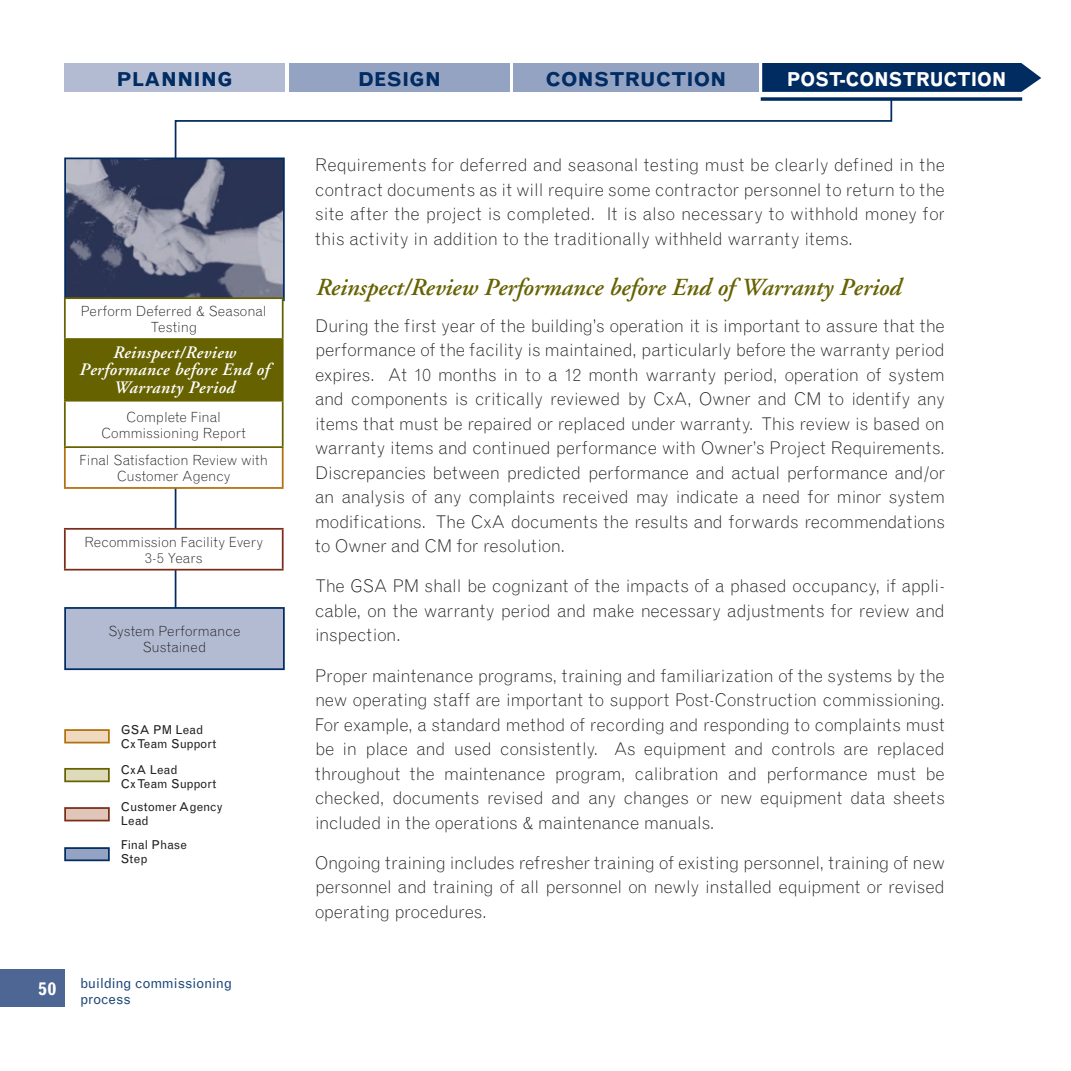
<style>
.page{position:relative;width:1071px;height:1071px;background:#fff}
.page>*{position:absolute;margin:0;border:0;box-sizing:border-box;transform-origin:0 0}
.t1{font:italic 600 24.5px "Adobe Garamond";letter-spacing:-.005em;color:#676200}
.t2{font:700 19.25px "Grotesque";color:#002c62}
.t3{font:700 19.25px "Grotesque";letter-spacing:-.01em;color:#fff;scale:.9 1}
.t4{font:300 17.5px/24.5px "Grotesque";letter-spacing:-.005em;color:#231f20;text-align:justify}
.t5{font:italic 600 17.5px/17.5px "Adobe Garamond";letter-spacing:.02em;color:#fff;text-align:center}
.t6{font:700 17.5px "Grotesque";color:#fff}
.t7{font:300 14px/15.8px "Grotesque";letter-spacing:-.005em;color:#231f20;text-align:center}
.t8{font:14px/15.8px "Grotesque";letter-spacing:-.01em;color:#1c4779}
.t9{font:12.25px/14px "Grotesque";letter-spacing:.005em;color:#231f20}
</style>
<div class="page">
<div style="left:0;top:969px;width:64px;height:38px;background:#4e6693"></div>
<svg style="left:174px;top:97px;width:719px;height:510px"></svg>
<svg style="left:761px;top:97px;width:261px;height:4px"></svg>
<svg style="left:762px;top:63px;width:279px;height:29px"></svg>
<div style="left:513px;top:63px;width:246px;height:29px;background:#95a3c3"></div>
<div style="left:64px;top:63px;width:221px;height:29px;background:#b3bbd3"></div>
<div style="left:289px;top:63px;width:221px;height:29px;background:#95a3c3"></div>
<img style="left:67px;top:161px;width:215px;height:136px">
<div style="left:64px;top:158px;width:221px;height:143px;border:2px solid #002c62"></div>
<div style="left:65px;top:608px;width:219px;height:61px;background:#b3bbd3"></div>
<div style="left:64px;top:607px;width:221px;height:63px;border:2px solid #002c62"></div>
<div style="left:65px;top:730px;width:44px;height:13px;background:#efdabf"></div>
<div style="left:64px;top:729px;width:46px;height:14px;border:2px solid #b26f0c"></div>
<div style="left:65px;top:769px;width:44px;height:12px;background:#dedbbb"></div>
<div style="left:64px;top:768px;width:46px;height:14px;border:2px solid #676200"></div>
<div style="left:65px;top:808px;width:44px;height:13px;background:#e0c5b9"></div>
<div style="left:64px;top:807px;width:46px;height:14px;border:2px solid #7b2d19"></div>
<div style="left:65px;top:848px;width:44px;height:12px;background:#95a3c3"></div>
<div style="left:64px;top:847px;width:46px;height:14px;border:2px solid #002c62"></div>
<div style="left:65px;top:298px;width:218px;height:41px;background:#fff"></div>
<svg style="left:174px;top:402px;width:108px;height:85px"></svg>
<div style="left:65px;top:529px;width:218px;height:41px;background:#fff"></div>
<div style="left:65px;top:339px;width:218px;height:62px;background:#676200"></div>
<hr style="left:64px;top:448px;width:2px;height:39px;background:#b26f0c">
<hr style="left:282px;top:448px;width:2px;height:39px;background:#b26f0c">
<hr style="left:64px;top:487px;width:220px;height:2px;background:#b26f0c">
<hr style="left:64px;top:338px;width:220px;height:2px;background:#676200">
<hr style="left:64px;top:340px;width:2px;height:60px;background:#676200">
<hr style="left:282px;top:340px;width:2px;height:60px;background:#676200">
<hr style="left:64px;top:400px;width:220px;height:2px;background:#676200">
<hr style="left:64px;top:402px;width:2px;height:44px;background:#676200">
<hr style="left:282px;top:402px;width:2px;height:44px;background:#676200">
<hr style="left:64px;top:446px;width:220px;height:2px;background:#676200">
<hr style="left:64px;top:297px;width:220px;height:2px;background:#676200">
<hr style="left:64px;top:299px;width:2px;height:39px;background:#676200">
<hr style="left:282px;top:299px;width:2px;height:39px;background:#676200">
<hr style="left:64px;top:530px;width:2px;height:39px;background:#7b2d19">
<hr style="left:282px;top:530px;width:2px;height:39px;background:#7b2d19">
<hr style="left:64px;top:569px;width:220px;height:2px;background:#7b2d19">
<hr style="left:64px;top:528px;width:220px;height:2px;background:#7b2d19">
<p class="t2" style="left:116px;top:68px;width:118px">PLANNING</p>
<p class="t2" style="left:358px;top:68px;width:85px">DESIGN</p>
<p class="t2" style="left:546px;top:68px;width:183px">CONSTRUCTION</p>
<p class="t3" style="left:787px;top:68px;width:246px">POST-CONSTRUCTION</p>
<p class="t7" style="left:81px;top:303px;width:188px">Perform Deferred &amp; Seasonal<br>Testing</p>
<p class="t5" style="left:79px;top:344px;width:191px">Reinspect/Review<br>Performance before End of<br>Warranty Period</p>
<p class="t7" style="left:127px;top:410px;width:96px">Complete Final</p>
<p class="t7" style="left:101px;top:425px;width:146px">Commissioning Report</p>
<p class="t7" style="left:80px;top:452px;width:190px">Final Satisfaction Review with<br>Customer Agency</p>
<p class="t7" style="left:84px;top:534px;width:180px">Recommission Facility Every</p>
<p class="t7" style="left:145px;top:550px;width:59px">3-5 Years</p>
<p class="t7" style="left:109px;top:623px;width:133px">System Performance</p>
<p class="t7" style="left:143px;top:639px;width:65px">Sustained</p>
<p class="t9" style="left:121px;top:723px;width:97px">GSA PM Lead<br>CxTeam Support</p>
<p class="t9" style="left:121px;top:763px;width:58px">CxA Lead</p>
<p class="t9" style="left:121px;top:777px;width:97px">CxTeam Support</p>
<p class="t9" style="left:121px;top:800px;width:103px">Customer Agency</p>
<p class="t9" style="left:121px;top:814px;width:29px">Lead</p>
<p class="t9" style="left:121px;top:838px;width:68px">Final Phase</p>
<p class="t9" style="left:121px;top:852px;width:28px">Step</p>
<p class="t6" style="left:39px;top:978px;width:19px">50</p>
<p class="t8" style="left:80px;top:975px;width:154px">building commissioning process</p>
<p class="t4" style="left:315px;top:153px;width:632px">Requirements for deferred and seasonal testing must be clearly defined in the contract documents as it will require some contractor personnel to return to the site after the project is completed. It is also necessary to withhold money for this activity in addition to the traditionally withheld warranty items.</p>
<h4 class="t1" style="left:315px;top:273px;width:587px">Reinspect/Review Performance before End of Warranty Period</h4>
<p class="t4" style="left:315px;top:313px;width:631px">During the first year of the building’s operation it is important to assure that the performance of the facility is maintained, particularly before the warranty period expires. At 10 months in to a 12 month warranty period, operation of system and components is critically reviewed by CxA, Owner and CM to identify any items that must be repaired or replaced under warranty. This review is based on warranty items and continued performance with Owner’s Project Requirements.<br>Discrepancies between predicted performance and actual performance and/or an analysis of any complaints received may indicate a need for minor system modifications. The CxA documents the results and forwards recommendations to Owner and CM for resolution.</p>
<p class="t4" style="left:315px;top:574px;width:632px">The GSA PM shall be cognizant of the impacts of a phased occupancy, if appli&shy;cable, on the warranty period and make necessary adjustments for review and inspection.</p>
<p class="t4" style="left:315px;top:663px;width:631px">Proper maintenance programs, training and familiarization of the systems by the new operating staff are important to support Post-Construction commissioning.<br>For example, a standard method of recording and responding to complaints must be in place and used consistently. As equipment and controls are replaced throughout the maintenance program, calibration and performance must be checked, documents revised and any changes or new equipment data sheets included in the operations &amp; maintenance manuals.</p>
<p class="t4" style="left:315px;top:850px;width:631px">Ongoing training includes refresher training of existing personnel, training of new personnel and training of all personnel on newly installed equipment or revised operating procedures.</p>
</div>
